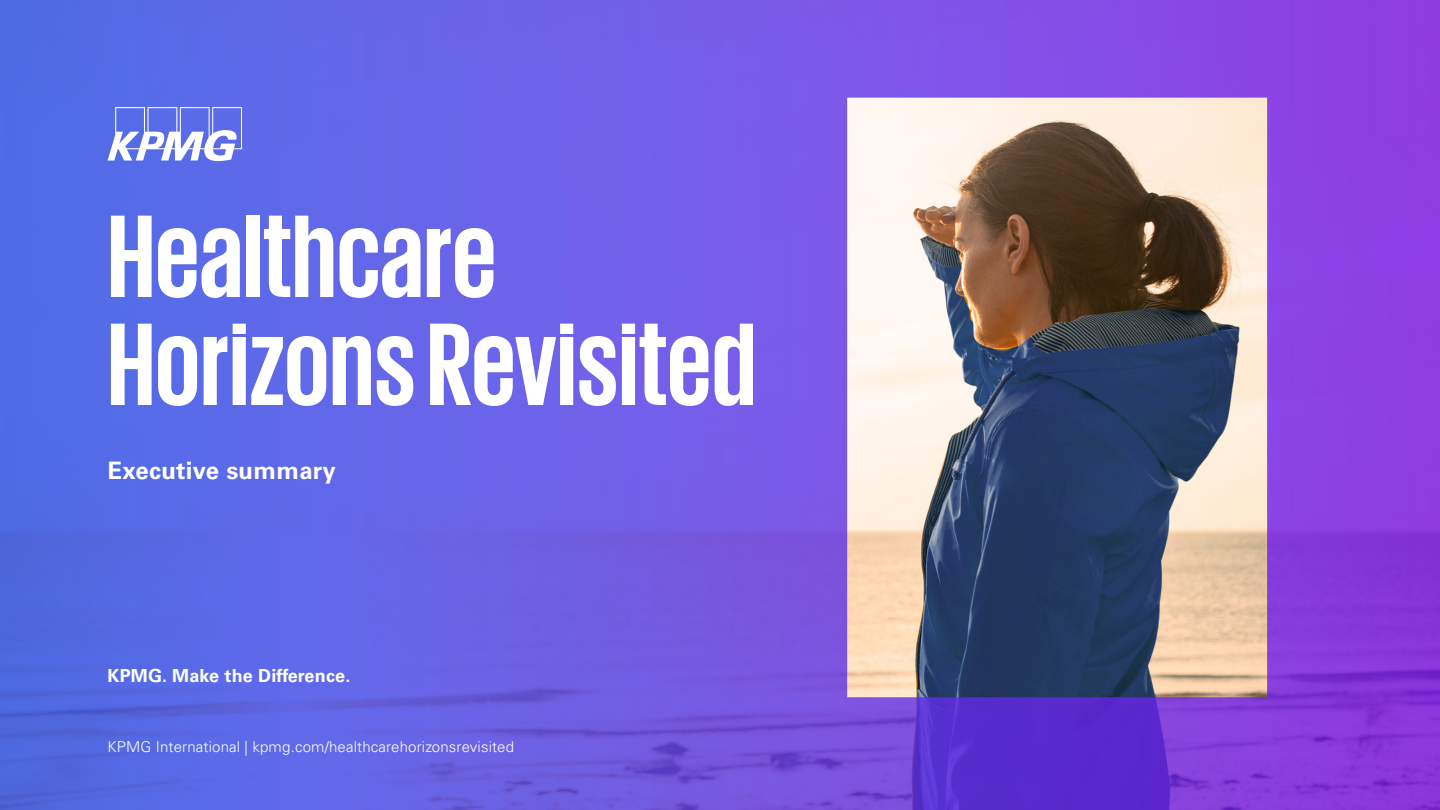
<style>
.page{position:relative;width:1440px;height:810px;background:#fff}
.page>*{position:absolute;margin:0;border:0;box-sizing:border-box;transform-origin:0 0}
.t1{font:700 120px/108px "KPMG";color:#fff}
.t2{font:700 24px "Univers LT Std";letter-spacing:.01em;color:#fff}
.t3{font:700 18px "Univers LT Std";letter-spacing:.01em;color:#fff}
.t4{font:300 15px "Univers LT Std";letter-spacing:.01em;color:#fff}
</style>
<div class="page">
<img style="left:0;top:0;width:1440px;height:810px">
<svg style="left:108px;top:107px;width:134px;height:54px"></svg>
<h1 class="t1" style="left:108px;top:199px;width:650px">Healthcare<br>Horizons Revisited</h1>
<h2 class="t2" style="left:108px;top:456px;width:230px">Executive summary</h2>
<p class="t3" style="left:108px;top:665px;width:244px">KPMG. Make the Difference.</p>
<p class="t4" style="left:108px;top:737px;width:408px">KPMG International | kpmg.com/healthcarehorizonsrevisited</p>
</div>
